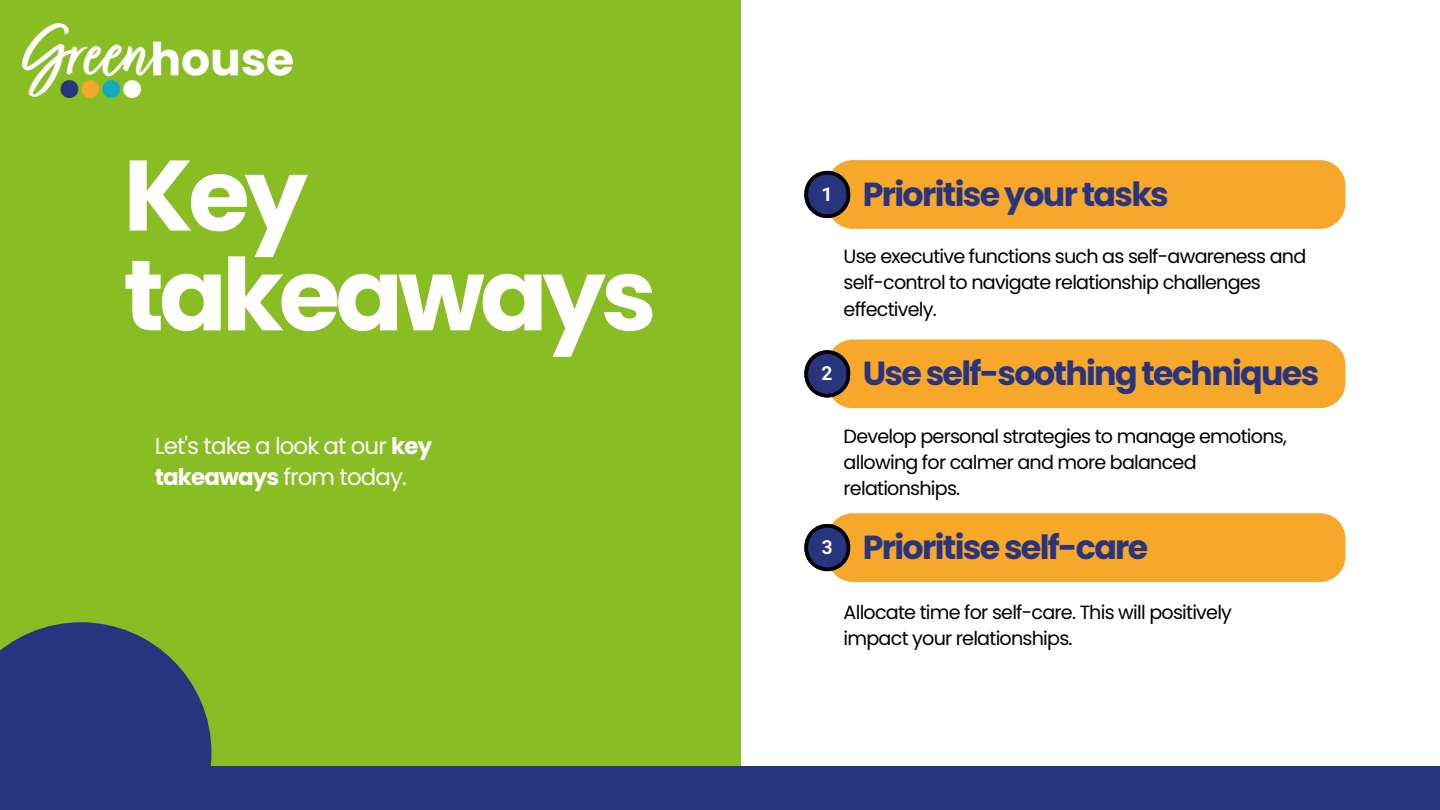
<style>
.page{position:relative;width:1440px;height:810px;background:#88bd24}
.page>*{position:absolute;margin:0;border:0;box-sizing:border-box;transform-origin:0 0}
.t1{font:700 100px/99.8px "Poppins";letter-spacing:-.05em;color:#fff}
.t2{font:700 33.3px "Poppins";letter-spacing:-.05em;color:#28347d}
.t3{font:23px/31.5px "Poppins";letter-spacing:-.04em;color:#fff}
.t4{font:19.1px/26.2px "Poppins";letter-spacing:-.04em;color:#000}
.t5{font:700 19.1px "Roboto Mono";color:#fff}
.s1{font-weight:700}
</style>
<div class="page">
<div style="left:741px;top:0;width:699px;height:810px;background:#fff"></div>
<svg style="left:804px;top:160px;width:541px;height:69px;background:#eda534"></svg>
<svg style="left:804px;top:513px;width:541px;height:69px;background:#eda534"></svg>
<svg style="left:804px;top:339px;width:541px;height:69px;background:#eda534"></svg>
<div style="left:0;top:767px;width:1440px;height:43px;background:#28347d"></div>
<div style="left:0;top:622px;width:211px;height:188px;background:#28347d"></div>
<img style="left:22px;top:23px;width:270px;height:75px">
<p class="t1" style="left:123px;top:146px;width:535px">Key takeaways</p>
<p class="t3" style="left:155px;top:430px;width:279px">Let's take a look at our <span class="s1">key takeaways</span> from today.</p>
<p class="t5" style="left:822px;top:181px;width:13px">1</p>
<p class="t2" style="left:863px;top:171px;width:308px">Prioritise your tasks</p>
<p class="t4" style="left:844px;top:243px;width:464px">Use executive functions such as self-awareness and self-control to navigate relationship challenges effectively.</p>
<p class="t5" style="left:822px;top:360px;width:13px">2</p>
<p class="t2" style="left:863px;top:351px;width:458px">Use self-soothing techniques</p>
<p class="t4" style="left:844px;top:423px;width:445px">Develop personal strategies to manage emotions, allowing for calmer and more balanced relationships.</p>
<p class="t5" style="left:822px;top:534px;width:13px">3</p>
<p class="t2" style="left:863px;top:524px;width:287px">Prioritise self-care</p>
<p class="t4" style="left:844px;top:599px;width:390px">Allocate time for self-care. This will positively impact your relationships.</p>
</div>
